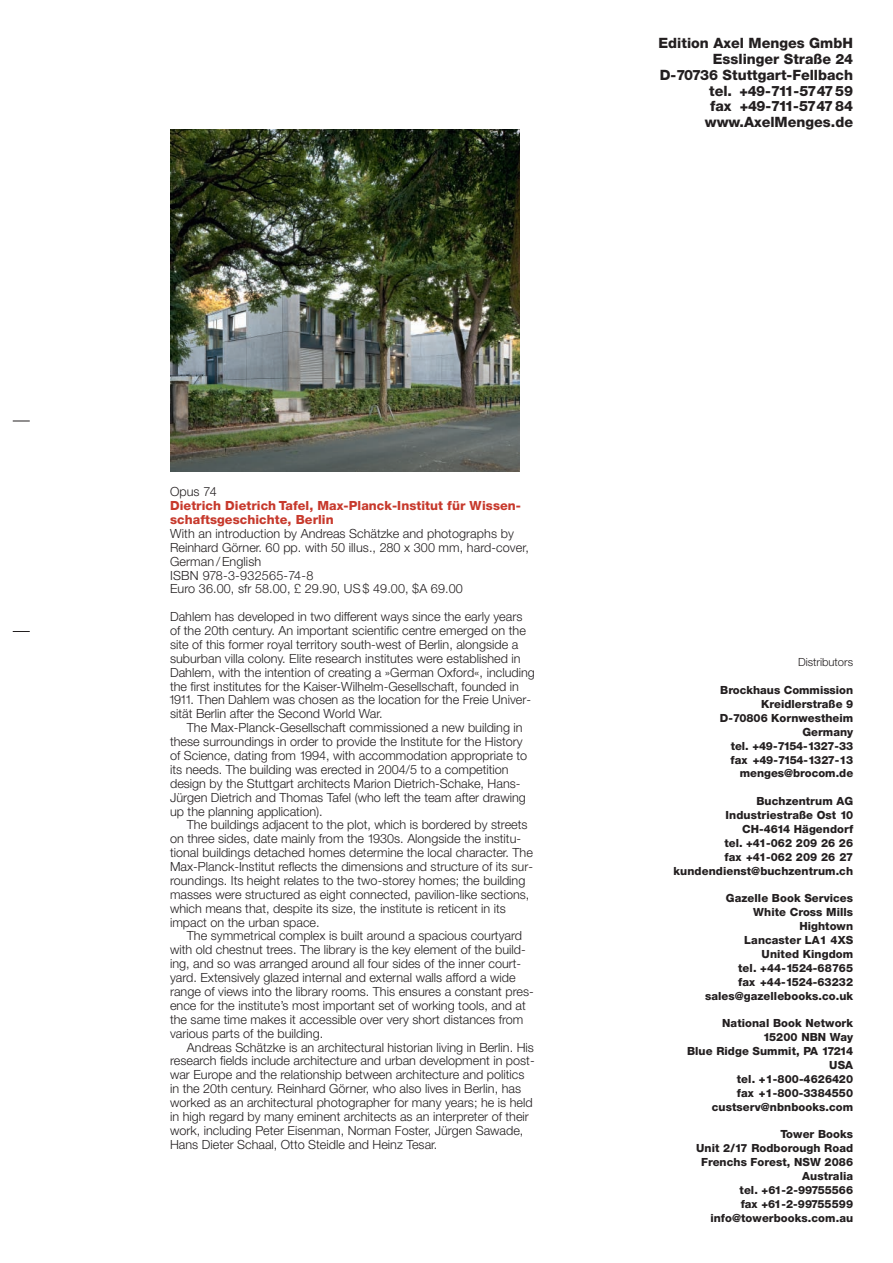
<style>
.page{position:relative;width:893px;height:1263px;background:#fff}
.page>*{position:absolute;margin:0;border:0;box-sizing:border-box;transform-origin:0 0}
.t1{font:800 14.25px/15.8px "Helvetica Neue";color:#231f20;text-align:right}
.t2{font:300 12.6px/14px "Helvetica Neue";color:#231f20}
.t3{font:800 12.6px/14px "Helvetica Neue";letter-spacing:.005em;color:#c7392c}
.t4{font:800 11.25px/14px "Helvetica Neue";letter-spacing:.005em;color:#231f20;text-align:right}
.t5{font:300 11.25px "Helvetica Neue";color:#231f20}
</style>
<div class="page">
<svg style="left:13px;top:421px;width:17px;height:1px"></svg>
<svg style="left:13px;top:631px;width:17px;height:1px"></svg>
<img style="left:171px;top:129px;width:349px;height:343px">
<p class="t1" style="left:658px;top:35px;width:196px">Edition Axel Menges GmbH<br>Esslinger Straße 24<br>D-70736 Stuttgart-Fellbach tel. +49-711-574759<br>fax +49-711-574784 www.AxelMenges.de</p>
<p class="t2" style="left:170px;top:484px;width:48px">Opus 74</p>
<p class="t3" style="left:170px;top:499px;width:352px">Dietrich Dietrich Tafel, Max-Planck-Institut für Wissen&shy;schaftsgeschichte, Berlin</p>
<p class="t2" style="left:170px;top:526px;width:360px">With an introduction by Andreas Schätzke and photographs by Reinhard Görner. 60 pp. with 50 illus., 280 x 300 mm, hard-cover, German / English<br>ISBN 978-3-932565-74-8<br>Euro 36.00, sfr 58.00, £ 29.90, US$ 49.00, $A 69.00</p>
<p class="t2" style="left:169px;top:609px;width:368px">Dahlem has developed in two different ways since the early years<br>of the 20th century. An important scientific centre emerged on the site of this former royal territory south-west of Berlin, alongside a suburban villa colony. Elite research institutes were established in Dahlem, with the intention of creating a »German Oxford«, including the first institutes for the Kaiser-Wilhelm-Gesellschaft, founded in 1911. Then Dahlem was chosen as the location for the Freie Univer&shy;sität Berlin after the Second World War.</p>
<p class="t2" style="left:170px;top:720px;width:359px;text-indent:17px">The Max-Planck-Gesellschaft commissioned a new building in these surroundings in order to provide the Institute for the History of Science, dating from 1994, with accommodation appropriate to its needs. The building was erected in 2004/5 to a competition design by the Stuttgart architects Marion Dietrich-Schake, Hans-Jürgen Dietrich and Thomas Tafel (who left the team after drawing up the planning application).</p>
<p class="t2" style="left:170px;top:818px;width:364px;text-indent:17px">The buildings adjacent to the plot, which is bordered by streets on three sides, date mainly from the 1930s. Alongside the institu&shy;tional buildings detached homes determine the local character. The Max-Planck-Institut reflects the dimensions and structure of its sur&shy;roundings. Its height relates to the two-storey homes; the building masses were structured as eight connected, pavilion-like sections, which means that, despite its size, the institute is reticent in its impact on the urban space.</p>
<p class="t2" style="left:170px;top:929px;width:365px;text-indent:17px">The symmetrical complex is built around a spacious courtyard with old chestnut trees. The library is the key element of the build&shy;ing, and so was arranged around all four sides of the inner court&shy;yard. Extensively glazed internal and external walls afford a wide range of views into the library rooms. This ensures a constant pres&shy;ence for the institute’s most important set of working tools, and at the same time makes it accessible over very short distances from various parts of the building.</p>
<p class="t2" style="left:170px;top:1040px;width:366px;text-indent:17px">Andreas Schätzke is an architectural historian living in Berlin. His research fields include architecture and urban development in post&shy;war Europe and the relationship between architecture and politics in the 20th century. Reinhard Görner, who also lives in Berlin, has worked as an architectural photographer for many years; he is held in high regard by many eminent architects as an interpreter of their work, including Peter Eisenman, Norman Foster, Jürgen Sawade, Hans Dieter Schaal, Otto Steidle and Heinz Tesar.</p>
<p class="t5" style="left:798px;top:655px;width:57px">Distributors</p>
<p class="t4" style="left:720px;top:683px;width:135px">Brockhaus Commission<br>Kreidlerstraße 9<br>D-70806 Kornwestheim<br>Germany<br>tel. +49-7154-1327-33 fax +49-7154-1327-13 menges@brocom.de</p>
<p class="t4" style="left:673px;top:794px;width:181px">Buchzentrum AG<br>Industriestraße Ost 10<br>CH-4614 Hägendorf<br>tel. +41-062 209 26 26<br>fax +41-062 209 26 27 kundendienst@buchzentrum.ch</p>
<p class="t4" style="left:705px;top:891px;width:150px">Gazelle Book Services<br>White Cross Mills<br>Hightown<br>Lancaster LA1 4XS<br>United Kingdom<br>tel. +44-1524-68765<br>fax +44-1524-63232 sales@gazellebooks.co.uk</p>
<p class="t4" style="left:687px;top:1016px;width:168px">National Book Network<br>15200 NBN Way<br>Blue Ridge Summit, PA 17214<br>USA<br>tel. +1-800-4626420<br>fax +1-800-3384550 custserv@nbnbooks.com</p>
<p class="t4" style="left:696px;top:1127px;width:159px">Tower Books<br>Unit 2/17 Rodborough Road<br>Frenchs Forest, NSW 2086<br>Australia<br>tel. +61-2-99755566<br>fax +61-2-99755599 info@towerbooks.com.au</p>
</div>
